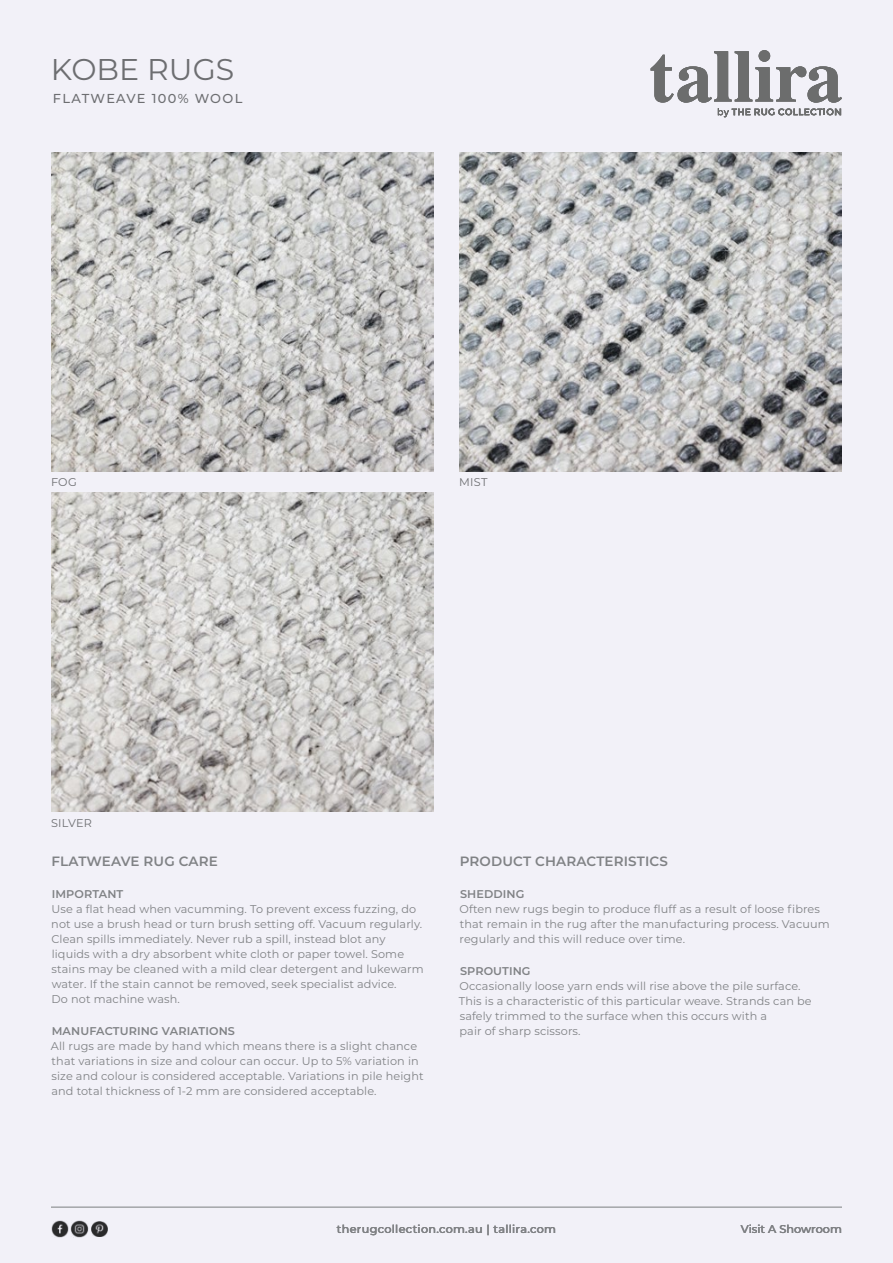
<style>
.page{position:relative;width:893px;height:1263px;background:#f2f1f8}
.page>*{position:absolute;margin:0;border:0;box-sizing:border-box;transform-origin:0 0}
.t1{font:30px "Montserrat";color:#6d6e71}
.t2{font:600 13.5px "Montserrat";letter-spacing:.01em;color:#808285}
.t3{font:500 12.9px "Montserrat";letter-spacing:.1em;color:#6d6e71}
.t4{font:11.25px/15px "Montserrat";letter-spacing:.01em;color:#808285}
.t5{font:600 11.25px "Montserrat";letter-spacing:.01em;color:#808285}
.t6{font:500 11.25px "Montserrat";letter-spacing:.025em;color:#808285}
.t7{font:500 11.25px "Montserrat";color:#808285}
.t8{font:11.25px "Montserrat";letter-spacing:.025em;color:#6d6e71}
</style>
<div class="page">
<img style="left:51px;top:152px;width:383px;height:319px">
<img style="left:459px;top:152px;width:383px;height:319px">
<img style="left:51px;top:493px;width:383px;height:318px">
<img style="left:51px;top:1220px;width:17px;height:18px">
<img style="left:71px;top:1220px;width:17px;height:18px">
<img style="left:92px;top:1221px;width:15px;height:15px">
<hr style="left:51px;top:1207px;width:791px;height:1px;background:#a7a9ac">
<svg style="left:651px;top:50px;width:191px;height:67px"></svg>
<h1 class="t1" style="left:51px;top:49px;width:185px">KOBE RUGS</h1>
<p class="t3" style="left:53px;top:89px;width:191px">FLATWEAVE 100% WOOL</p>
<p class="t8" style="left:51px;top:475px;width:27px">FOG</p>
<p class="t8" style="left:459px;top:475px;width:30px">MIST</p>
<p class="t8" style="left:51px;top:815px;width:43px">SILVER</p>
<p class="t2" style="left:52px;top:852px;width:168px">FLATWEAVE RUG CARE</p>
<p class="t5" style="left:52px;top:886px;width:73px">IMPORTANT</p>
<p class="t4" style="left:51px;top:901px;width:374px">Use a flat head when vacumming. To prevent excess fuzzing, do not use a brush head or turn brush setting off. Vacuum regularly.<br>Clean spills immediately. Never rub a spill, instead blot any liquids with a dry absorbent white cloth or paper towel. Some stains may be cleaned with a mild clear detergent and lukewarm water. If the stain cannot be removed, seek specialist advice.<br>Do not machine wash.</p>
<p class="t5" style="left:52px;top:1023px;width:185px">MANUFACTURING VARIATIONS</p>
<p class="t4" style="left:51px;top:1038px;width:374px">All rugs are made by hand which means there is a slight chance that variations in size and colour can occur. Up to 5% variation in size and colour is considered acceptable. Variations in pile height and total thickness of 1-2 mm are considered acceptable.</p>
<p class="t2" style="left:460px;top:852px;width:210px">PRODUCT CHARACTERISTICS</p>
<p class="t5" style="left:460px;top:886px;width:66px">SHEDDING</p>
<p class="t4" style="left:459px;top:901px;width:372px">Often new rugs begin to produce fluff as a result of loose fibres that remain in the rug after the manufacturing process. Vacuum regularly and this will reduce over time.</p>
<p class="t5" style="left:460px;top:963px;width:72px">SPROUTING</p>
<p class="t4" style="left:459px;top:978px;width:354px">Occasionally loose yarn ends will rise above the pile surface.<br>This is a characteristic of this particular weave. Strands can be safely trimmed to the surface when this occurs with a<br>pair of sharp scissors.</p>
<p class="t6" style="left:337px;top:1221px;width:221px">therugcollection.com.au | tallira.com</p>
<p class="t7" style="left:741px;top:1221px;width:103px">Visit A Showroom</p>
</div>
